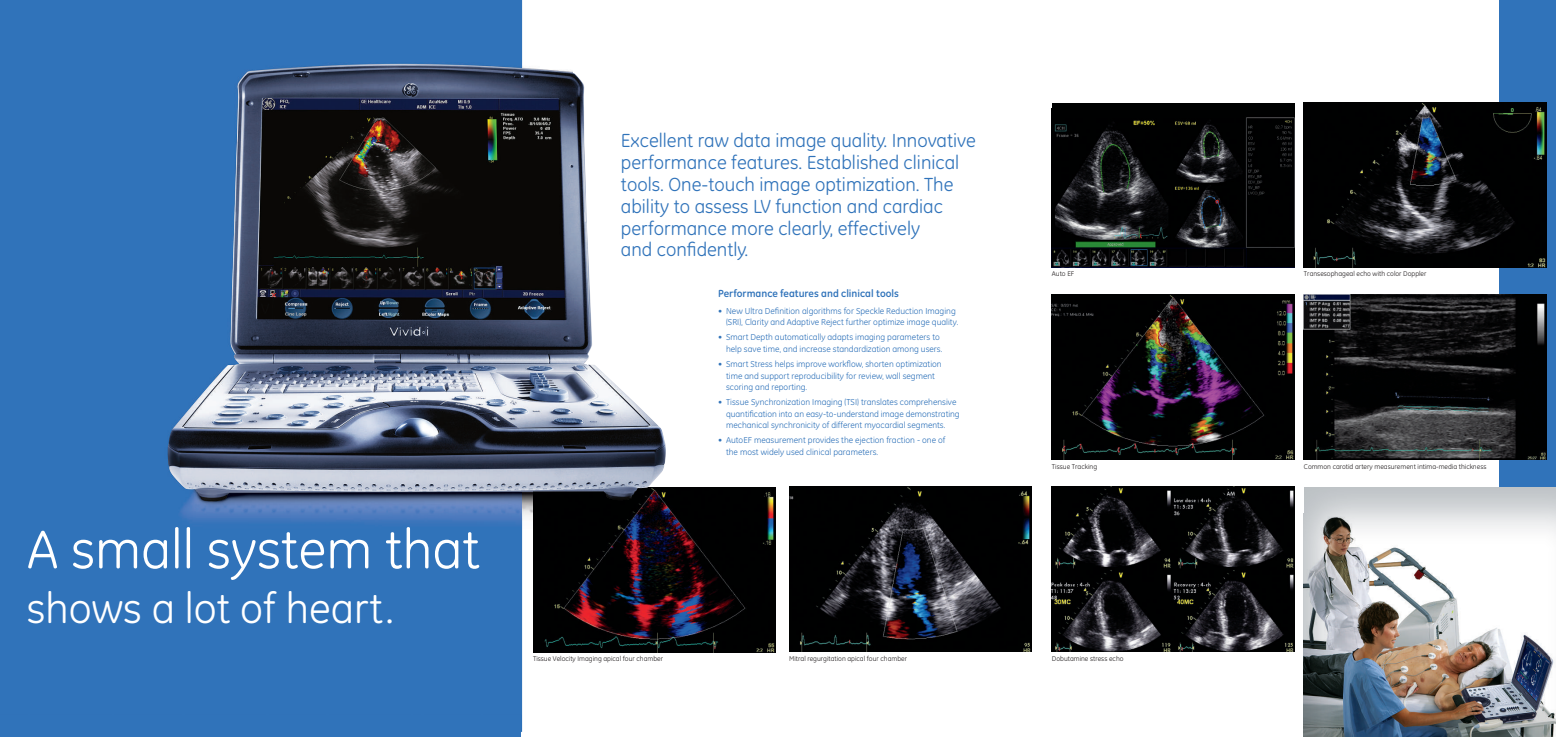
<style>
.page{position:relative;width:1556px;height:737px;background:#fff}
.page>*{position:absolute;margin:0;border:0;box-sizing:border-box;transform-origin:0 0}
.t1{font:54.95px "GE Inspira";color:#fff}
.t2{font:42.7px "GE Inspira";color:#fff}
.t3{font:19.25px/21.9px "GE Inspira";color:#3073ba}
.t4{font:700 10.5px "GE Inspira";color:#3073ba}
.t5{font:8.75px/11.4px "GE Inspira";color:#3073ba}
.t6{font:7px "GE Inspira";color:#231f20}
</style>
<div class="page">
<img style="left:533px;top:487px;width:242px;height:165px">
<img style="left:789px;top:486px;width:242px;height:165px">
<div style="left:0;top:0;width:521px;height:737px;background:#3073ba"></div>
<img style="left:167px;top:63px;width:354px;height:461px">
<img style="left:168px;top:65px;width:498px;height:436px">
<div style="left:1498px;top:0;width:57px;height:487px;background:#3073ba"></div>
<img style="left:1051px;top:294px;width:243px;height:165px">
<img style="left:1303px;top:294px;width:243px;height:166px">
<img style="left:1051px;top:486px;width:243px;height:165px">
<div style="left:1302px;top:486px;width:253px;height:251px;background:#001422;opacity:.27"></div>
<img style="left:1303px;top:102px;width:243px;height:165px">
<div style="left:1051px;top:103px;width:243px;height:164px;background:#000101"></div>
<img style="left:1051px;top:117px;width:243px;height:150px">
<h1 class="t1" style="left:27px;top:527px;width:454px">A small system that</h1>
<h2 class="t2" style="left:27px;top:592px;width:368px">shows a lot of heart.</h2>
<h3 class="t3" style="left:621px;top:131px;width:356px">Excellent raw data image quality. Innovative performance features. Established clinical tools. One-touch image optimization. The ability to assess LV function and cardiac performance more clearly, effectively<br>and confidently.</h3>
<p class="t4" style="left:718px;top:290px;width:182px">Performance features and clinical tools</p>
<p class="t5" style="left:726px;top:306px;width:234px;text-indent:-8px">• New Ultra Definition algorithms for Speckle Reduction Imaging (SRI), Clarity and Adaptive Reject further optimize image quality.</p>
<p class="t5" style="left:718px;top:332px;width:226px;text-align:right">• Smart Depth automatically adapts imaging parameters to help save time, and increase standardization among users.</p>
<p class="t5" style="left:726px;top:359px;width:217px;text-indent:-8px">• Smart Stress helps improve workflow, shorten optimization time and support reproducibility for review, wall segment scoring and reporting.</p>
<p class="t5" style="left:726px;top:397px;width:235px;text-indent:-8px">• Tissue Synchronization Imaging (TSI) translates comprehensive quantification into an easy-to-understand image demonstrating mechanical synchronicity of different myocardial segments.</p>
<p class="t5" style="left:726px;top:435px;width:221px;text-indent:-8px">• AutoEF measurement provides the ejection fraction - one of the most widely used clinical parameters.</p>
<p class="t6" style="left:533px;top:656px;width:132px">Tissue Velocity Imaging apical four chamber</p>
<p class="t6" style="left:789px;top:655px;width:119px">Mitral regurgitation apical four chamber</p>
<p class="t6" style="left:1051px;top:271px;width:24px">Auto EF</p>
<p class="t6" style="left:1303px;top:271px;width:124px">Transesophageal echo with color Doppler</p>
<p class="t6" style="left:1051px;top:463px;width:47px">Tissue Tracking</p>
<p class="t6" style="left:1303px;top:463px;width:184px">Common carotid artery measurement intima-media thickness</p>
<p class="t6" style="left:1051px;top:656px;width:73px">Dobutamine stress echo</p>
</div>
